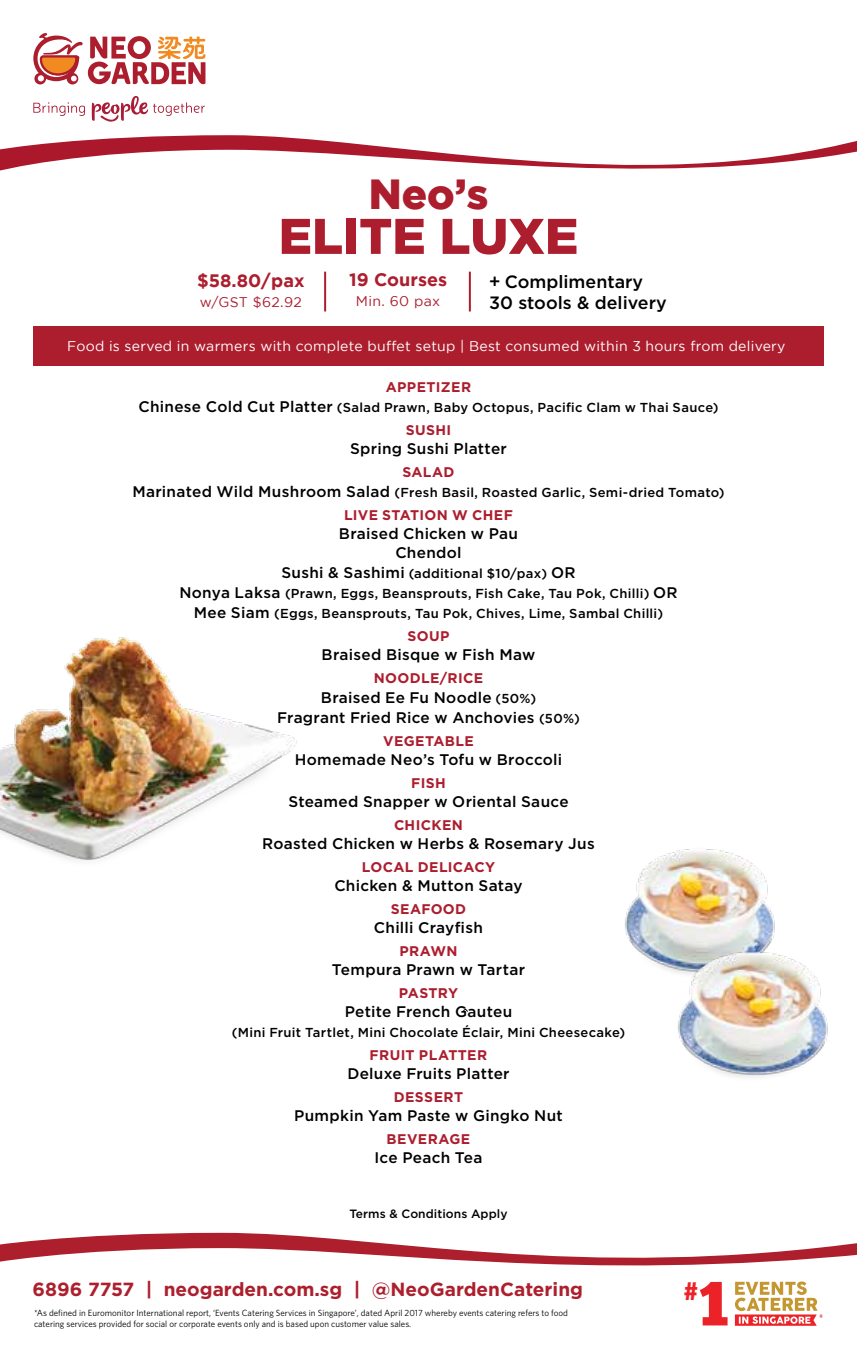
<style>
.page{position:relative;width:857px;height:1361px;background:#fff}
.page>*{position:absolute;margin:0;border:0;box-sizing:border-box;transform-origin:0 0}
.t1{font:62.2px "Chunk Five Ex";color:#eb2227}
.t2{font:900 50px "Gotham";color:#ac1e2e}
.t3{font:900 42px "Gotham";color:#ac1e2e}
.t4{font:25.2px "Chunk Five Ex";color:#eb2227}
.t5{font:700 19px "Gotham";color:#ad1f2d}
.t6{font:700 18px "Gotham";color:#ac1e2e}
.t7{font:500 17.8px/21.4px "Gotham";color:#000}
.t8{font:500 15.4px/19px "Gotham";letter-spacing:.02em;color:#000;text-align:center}
.t9{font:700 14px "Gotham";letter-spacing:.025em;color:#ac1e2e}
.t10{font:14px "Gotham";letter-spacing:.02em;color:#fff}
.t11{font:14px "Gotham";letter-spacing:.025em;color:#ac1e2e}
.t12{font:500 13px/20px "Gotham";letter-spacing:.025em;color:#000;text-align:center}
.t13{font:500 12px "Gotham";letter-spacing:.005em;color:#000}
.t14{font:9px/10.8px "Whitney HTF";color:#000}
.s1{font-family:"Whitney HTF";font-weight:600;font-size:19.8px}
.s2{font-size:15.4px}
.s3{font-size:13px}
</style>
<div class="page">
<img style="left:0;top:637px;width:297px;height:224px">
<svg style="left:462px;top:1008px;width:6px;height:4px"></svg>
<img style="left:625px;top:849px;width:150px;height:121px">
<img style="left:668px;top:941px;width:160px;height:137px">
<hr style="left:324px;top:272px;width:2px;height:39px;background:#ac1e2e">
<hr style="left:468px;top:272px;width:2px;height:39px;background:#ac1e2e">
<div style="left:33px;top:326px;width:790px;height:40px;background:#ac1e2e"></div>
<svg style="left:0;top:135px;width:856px;height:36px"></svg>
<svg style="left:0;top:1233px;width:856px;height:92px"></svg>
<svg style="left:33px;top:102px;width:52px;height:14px"></svg>
<svg style="left:92px;top:96px;width:113px;height:26px"></svg>
<svg style="left:33px;top:33px;width:172px;height:51px"></svg>
<h3 class="t3" style="left:368px;top:169px;width:121px">Neo’s</h3>
<h2 class="t2" style="left:278px;top:207px;width:301px">ELITE LUXE</h2>
<h3 class="t6" style="left:197px;top:271px;width:109px">$58.80/pax</h3>
<p class="t11" style="left:200px;top:295px;width:103px">w/GST $62.92</p>
<h3 class="t6" style="left:349px;top:269px;width:99px">19 Courses</h3>
<p class="t11" style="left:356px;top:293px;width:86px">Min. 60 pax</p>
<h3 class="t7" style="left:489px;top:270px;width:179px"><span class="s1">+</span> Complimentary<br>30 stools &amp; delivery</h3>
<p class="t10" style="left:67px;top:338px;width:719px">Food is served in warmers with complete buffet setup | Best consumed within 3 hours from delivery</p>
<p class="t9" style="left:385px;top:378px;width:87px">APPETIZER</p>
<p class="t12" style="left:138px;top:397px;width:581px"><span class="s2">Chinese Cold Cut Platter</span> (Salad Prawn, Baby Octopus, Pacific Clam w Thai Sauce)</p>
<p class="t9" style="left:405px;top:421px;width:47px">SUSHI</p>
<p class="t8" style="left:350px;top:438px;width:158px">Spring Sushi Platter</p>
<p class="t9" style="left:402px;top:463px;width:54px">SALAD</p>
<p class="t12" style="left:132px;top:482px;width:593px"><span class="s2">Marinated Wild Mushroom Salad</span> (Fresh Basil, Roasted Garlic, Semi-dried Tomato)</p>
<p class="t9" style="left:344px;top:506px;width:170px">LIVE STATION W CHEF</p>
<p class="t8" style="left:338px;top:523px;width:181px">Braised Chicken w Pau<br>Chendol</p>
<p class="t12" style="left:179px;top:563px;width:499px"><span class="s2">Sushi &amp; Sashimi</span> (additional $10/pax) <span class="s2">OR<br>Nonya Laksa</span> (Prawn, Eggs, Beansprouts, Fish Cake, Tau Pok, Chilli) <span class="s2">OR<br>Mee Siam</span> (Eggs, Beansprouts, Tau Pok, Chives, Lime, Sambal Chilli)</p>
<p class="t9" style="left:407px;top:627px;width:43px">SOUP</p>
<p class="t8" style="left:321px;top:644px;width:215px">Braised Bisque w Fish Maw</p>
<p class="t9" style="left:373px;top:669px;width:111px">NOODLE/RICE</p>
<p class="t8" style="left:277px;top:687px;width:304px;line-height:20px">Braised Ee Fu Noodle <span class="s3">(50%)<br></span>Fragrant Fried Rice w Anchovies <span class="s3">(50%)</span></p>
<p class="t9" style="left:383px;top:732px;width:92px">VEGETABLE</p>
<p class="t8" style="left:294px;top:749px;width:269px">Homemade Neo’s Tofu w Broccoli</p>
<p class="t9" style="left:411px;top:774px;width:36px">FISH</p>
<p class="t8" style="left:288px;top:791px;width:281px">Steamed Snapper w Oriental Sauce</p>
<p class="t9" style="left:394px;top:816px;width:70px">CHICKEN</p>
<p class="t8" style="left:262px;top:833px;width:334px">Roasted Chicken w Herbs &amp; Rosemary Jus</p>
<p class="t9" style="left:361px;top:858px;width:135px">LOCAL DELICACY</p>
<p class="t8" style="left:334px;top:875px;width:190px">Chicken &amp; Mutton Satay</p>
<p class="t9" style="left:390px;top:900px;width:77px">SEAFOOD</p>
<p class="t8" style="left:374px;top:917px;width:110px">Chilli Crayfish</p>
<p class="t9" style="left:399px;top:942px;width:60px">PRAWN</p>
<p class="t8" style="left:331px;top:959px;width:195px">Tempura Prawn w Tartar</p>
<p class="t9" style="left:398px;top:984px;width:61px">PASTRY</p>
<p class="t8" style="left:344px;top:1001px;width:169px">Petite French Gauteu</p>
<p class="t12" style="left:232px;top:1022px;width:395px">(Mini Fruit Tartlet, Mini Chocolate Éclair, Mini Cheesecake)</p>
<p class="t9" style="left:369px;top:1046px;width:119px">FRUIT PLATTER</p>
<p class="t8" style="left:347px;top:1063px;width:164px">Deluxe Fruits Platter</p>
<p class="t9" style="left:393px;top:1088px;width:71px">DESSERT</p>
<p class="t8" style="left:294px;top:1105px;width:270px">Pumpkin Yam Paste w Gingko Nut</p>
<p class="t9" style="left:386px;top:1130px;width:85px">BEVERAGE</p>
<p class="t8" style="left:374px;top:1147px;width:110px">Ice Peach Tea</p>
<p class="t13" style="left:349px;top:1206px;width:159px">Terms &amp; Conditions Apply</p>
<h3 class="t5" style="left:33px;top:1278px;width:551px">6896 7757 | neogarden.com.sg | @NeoGardenCatering</h3>
<p class="t14" style="left:34px;top:1307px;width:535px">*As defined in Euromonitor International report, ‘Events Catering Services in Singapore’, dated April 2017 whereby events catering refers to food catering services provided for social or corporate events only and is based upon customer value sales.</p>
<h3 class="t4" style="left:683px;top:1272px;width:16px">#</h3>
<h1 class="t1" style="left:697px;top:1257px;width:32px">1</h1>
</div>
